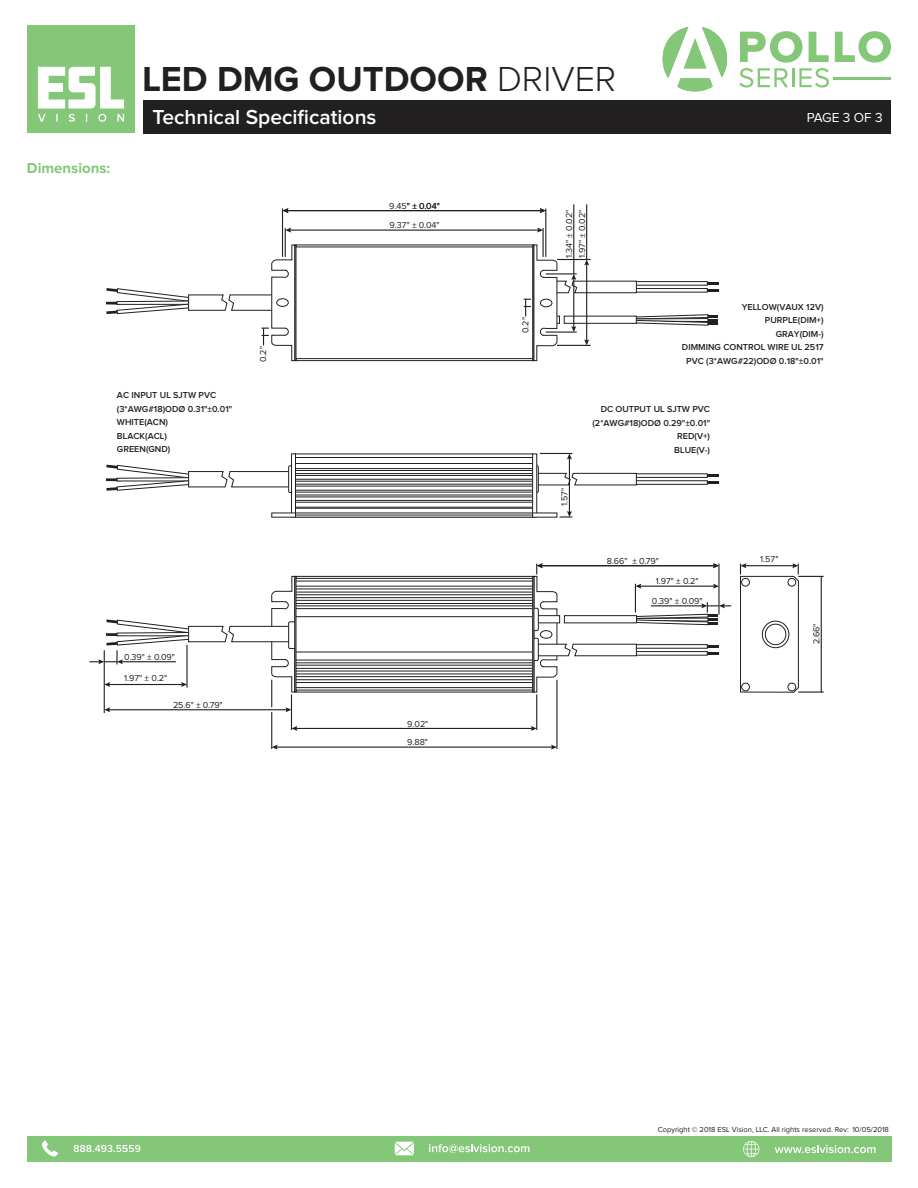
<style>
.page{position:relative;width:918px;height:1188px;background:#fff}
.page>*{position:absolute;margin:0;border:0;box-sizing:border-box;transform-origin:0 0}
.t1{font:700 36px "Proxima Nova";color:#221f20}
.t2{font:600 21px "Proxima Nova";color:#fff}
.t3{font:700 15px "Proxima Nova";color:#84c778}
.t4{font:13.5px "Proxima Nova";letter-spacing:-.02em;color:#fff}
.t5{font:600 9px/13.5px "Proxima Nova";color:#221f20;text-align:right}
.t6{font:9px/19.5px "Proxima Nova";color:#221f20}
.t7{font:7.5px "Proxima Nova";color:#221f20}
.s1{font-weight:300}
</style>
<div class="page">
<div style="left:27px;top:26px;width:108px;height:108px;background:#84c778"></div>
<svg style="left:38px;top:67px;width:86px;height:55px"></svg>
<div style="left:143px;top:100px;width:748px;height:34px;background:#221f20"></div>
<svg style="left:663px;top:27px;width:64px;height:64px"></svg>
<svg style="left:835px;top:31px;width:56px;height:32px"></svg>
<svg style="left:739px;top:31px;width:90px;height:57px"></svg>
<hr style="left:834px;top:77px;width:57px;height:2px;background:#84c778">
<div style="left:27px;top:1136px;width:864px;height:25px;background:#84c778"></div>
<svg style="left:42px;top:1140px;width:16px;height:17px"></svg>
<svg style="left:74px;top:1145px;width:66px;height:7px"></svg>
<svg style="left:395px;top:1142px;width:19px;height:13px"></svg>
<svg style="left:429px;top:1144px;width:100px;height:9px"></svg>
<svg style="left:743px;top:1141px;width:16px;height:16px"></svg>
<svg style="left:775px;top:1145px;width:101px;height:8px"></svg>
<div style="left:296px;top:358px;width:237px;height:3px;background:#fff;border:1px solid #221f20"></div>
<div style="left:295px;top:245px;width:1px;height:116px;background:#fff;border:1px solid #221f20"></div>
<svg style="left:106px;top:465px;width:185px;height:26px"></svg>
<div style="left:289px;top:466px;width:10px;height:26px;background:#fff"></div>
<div style="left:288px;top:466px;width:11px;height:27px;border:1px solid #221f20"></div>
<svg style="left:706px;top:474px;width:13px;height:10px"></svg>
<svg style="left:637px;top:474px;width:71px;height:4px"></svg>
<svg style="left:637px;top:481px;width:71px;height:4px"></svg>
<svg style="left:539px;top:473px;width:98px;height:12px"></svg>
<div style="left:528px;top:466px;width:11px;height:27px;border:1px solid #221f20"></div>
<svg style="left:291px;top:454px;width:246px;height:59px"></svg>
<svg style="left:272px;top:513px;width:285px;height:4px"></svg>
<hr style="left:295px;top:453px;width:1px;height:64px;background:#221f20">
<hr style="left:532px;top:453px;width:1px;height:64px;background:#221f20">
<hr style="left:296px;top:457px;width:237px;height:1px;background:#221f20">
<hr style="left:296px;top:500px;width:237px;height:1px;background:#221f20">
<hr style="left:296px;top:502px;width:237px;height:1px;background:#221f20">
<hr style="left:296px;top:507px;width:237px;height:1px;background:#221f20">
<hr style="left:296px;top:508px;width:237px;height:1px;background:#221f20">
<hr style="left:296px;top:515px;width:237px;height:1px;background:#221f20">
<hr style="left:296px;top:463px;width:237px;height:1px;background:#221f20">
<hr style="left:296px;top:468px;width:237px;height:1px;background:#221f20">
<hr style="left:296px;top:470px;width:237px;height:1px;background:#221f20">
<hr style="left:296px;top:473px;width:237px;height:1px;background:#221f20">
<hr style="left:296px;top:475px;width:237px;height:1px;background:#221f20">
<hr style="left:296px;top:479px;width:237px;height:1px;background:#221f20">
<hr style="left:296px;top:481px;width:237px;height:1px;background:#221f20">
<hr style="left:296px;top:484px;width:237px;height:1px;background:#221f20">
<hr style="left:296px;top:486px;width:237px;height:1px;background:#221f20">
<hr style="left:296px;top:490px;width:237px;height:1px;background:#221f20">
<hr style="left:296px;top:492px;width:237px;height:1px;background:#221f20">
<hr style="left:296px;top:495px;width:237px;height:1px;background:#221f20">
<hr style="left:296px;top:497px;width:237px;height:1px;background:#221f20">
<svg style="left:298px;top:580px;width:234px;height:110px"></svg>
<div style="left:296px;top:576px;width:237px;height:3px;background:#fff;border:1px solid #221f20"></div>
<hr style="left:296px;top:586px;width:237px;height:1px;background:#221f20">
<hr style="left:296px;top:581px;width:237px;height:1px;background:#221f20">
<hr style="left:296px;top:589px;width:237px;height:1px;background:#221f20">
<hr style="left:296px;top:592px;width:237px;height:1px;background:#221f20">
<hr style="left:296px;top:594px;width:237px;height:1px;background:#221f20">
<hr style="left:296px;top:597px;width:237px;height:1px;background:#221f20">
<hr style="left:296px;top:600px;width:237px;height:1px;background:#221f20">
<hr style="left:296px;top:605px;width:237px;height:1px;background:#221f20">
<hr style="left:296px;top:616px;width:237px;height:1px;background:#221f20">
<hr style="left:296px;top:603px;width:237px;height:1px;background:#221f20">
<hr style="left:296px;top:608px;width:237px;height:1px;background:#221f20">
<hr style="left:296px;top:682px;width:237px;height:1px;background:#221f20">
<hr style="left:296px;top:687px;width:237px;height:1px;background:#221f20">
<hr style="left:296px;top:679px;width:237px;height:1px;background:#221f20">
<hr style="left:296px;top:676px;width:237px;height:1px;background:#221f20">
<hr style="left:296px;top:674px;width:237px;height:1px;background:#221f20">
<hr style="left:296px;top:671px;width:237px;height:1px;background:#221f20">
<hr style="left:296px;top:668px;width:237px;height:1px;background:#221f20">
<hr style="left:296px;top:662px;width:237px;height:1px;background:#221f20">
<hr style="left:296px;top:652px;width:237px;height:1px;background:#221f20">
<hr style="left:296px;top:665px;width:237px;height:1px;background:#221f20">
<hr style="left:296px;top:660px;width:237px;height:1px;background:#221f20">
<div style="left:532px;top:576px;width:2px;height:116px;background:#fff;border:1px solid #221f20"></div>
<hr style="left:282px;top:208px;width:1px;height:49px;background:#221f20">
<hr style="left:545px;top:209px;width:1px;height:48px;background:#221f20">
<hr style="left:289px;top:230px;width:250px;height:1px;background:#221f20">
<hr style="left:287px;top:210px;width:255px;height:1px;background:#221f20">
<svg style="left:283px;top:208px;width:5px;height:5px"></svg>
<svg style="left:540px;top:208px;width:6px;height:5px"></svg>
<svg style="left:106px;top:228px;width:189px;height:133px"></svg>
<svg style="left:524px;top:228px;width:195px;height:133px"></svg>
<hr style="left:540px;top:453px;width:32px;height:1px;background:#221f20">
<hr style="left:569px;top:458px;width:1px;height:55px;background:#221f20">
<svg style="left:567px;top:454px;width:5px;height:5px"></svg>
<svg style="left:559px;top:511px;width:13px;height:7px"></svg>
<hr style="left:586px;top:204px;width:1px;height:56px;background:#221f20">
<hr style="left:573px;top:204px;width:1px;height:70px;background:#221f20">
<svg style="left:534px;top:563px;width:197px;height:129px"></svg>
<hr style="left:104px;top:650px;width:1px;height:63px;background:#221f20">
<hr style="left:291px;top:694px;width:1px;height:36px;background:#221f20">
<hr style="left:536px;top:694px;width:1px;height:36px;background:#221f20">
<hr style="left:271px;top:712px;width:1px;height:37px;background:#221f20">
<hr style="left:556px;top:680px;width:1px;height:69px;background:#221f20">
<hr style="left:276px;top:747px;width:277px;height:1px;background:#221f20">
<svg style="left:272px;top:745px;width:6px;height:5px"></svg>
<svg style="left:551px;top:745px;width:6px;height:5px"></svg>
<hr style="left:296px;top:728px;width:237px;height:1px;background:#221f20">
<svg style="left:292px;top:726px;width:5px;height:5px"></svg>
<svg style="left:531px;top:726px;width:6px;height:5px"></svg>
<svg style="left:740px;top:563px;width:84px;height:130px"></svg>
<hr style="left:821px;top:576px;width:1px;height:116px;background:#221f20">
<svg style="left:90px;top:576px;width:208px;height:136px"></svg>
<div style="left:742px;top:578px;width:7px;height:8px;background:#fff;border-radius:50%"></div>
<div style="left:741px;top:578px;width:9px;height:8px;border:1px solid #221f20;border-radius:50%"></div>
<div style="left:788px;top:578px;width:8px;height:8px;background:#fff;border-radius:50%"></div>
<div style="left:788px;top:578px;width:8px;height:8px;border:1px solid #221f20;border-radius:50%"></div>
<div style="left:742px;top:683px;width:7px;height:8px;background:#fff;border-radius:50%"></div>
<div style="left:741px;top:683px;width:9px;height:8px;border:1px solid #221f20;border-radius:50%"></div>
<div style="left:788px;top:683px;width:8px;height:8px;background:#fff;border-radius:50%"></div>
<div style="left:788px;top:683px;width:8px;height:8px;border:1px solid #221f20;border-radius:50%"></div>
<svg style="left:762px;top:621px;width:27px;height:27px"></svg>
<div style="left:762px;top:621px;width:27px;height:27px;border:1px solid #221f20;border-radius:50%"></div>
<div style="left:765px;top:624px;width:21px;height:21px;background:#fff;border-radius:50%"></div>
<div style="left:765px;top:624px;width:21px;height:21px;border:1px solid #221f20;border-radius:50%"></div>
<h1 class="t1" style="left:142px;top:59px;width:475px">LED DMG OUTDOOR <span class="s1">DRIVER</span></h1>
<h3 class="t3" style="left:27px;top:160px;width:85px">Dimensions:</h3>
<h2 class="t2" style="left:153px;top:105px;width:225px">Technical Specifications</h2>
<h3 class="t4" style="left:807px;top:110px;width:77px">PAGE 3 OF 3</h3>
<p class="t6" style="left:254px;top:362px;width:17px;rotate:-90deg">0.2"</p>
<p class="t6" style="left:389px;top:196px;width:52px">9.45" ± 0.04"<br>9.37" ± 0.04"</p>
<p class="t6" style="left:516px;top:333px;width:17px;rotate:-90deg">0.2"</p>
<p class="t6" style="left:563px;top:258px;width:50px;line-height:13px;rotate:-90deg">1.34" ± 0.02"<br>1.97" ± 0.02"</p>
<p class="t5" style="left:682px;top:300px;width:143px">YELLOW(VAUX 12V)<br>PURPLE(DIM+)<br>GRAY(DIM-)<br>DIMMING CONTROL WIRE UL 2517<br>PVC (3*AWG#22)ODØ 0.18"±0.01"</p>
<p class="t5" style="left:117px;top:389px;width:117px;text-align:left">AC INPUT UL SJTW PVC (3*AWG#18)ODØ 0.31"±0.01"<br>WHITE(ACN)<br>BLACK(ACL)<br>GREEN(GND)</p>
<p class="t6" style="left:124px;top:647px;width:52px">0.39" ± 0.09"</p>
<p class="t6" style="left:124px;top:669px;width:45px">1.97" ± 0.2"</p>
<p class="t6" style="left:173px;top:695px;width:51px">25.6" ± 0.79"</p>
<p class="t6" style="left:407px;top:714px;width:23px">9.02"</p>
<p class="t6" style="left:407px;top:733px;width:22px">9.88"</p>
<p class="t6" style="left:555px;top:506px;width:20px;rotate:-90deg">1.57"</p>
<p class="t5" style="left:592px;top:403px;width:119px">DC OUTPUT UL SJTW PVC (2*AWG#18)ODØ 0.29"±0.01"<br>RED(V+)<br>BLUE(V-)</p>
<p class="t6" style="left:607px;top:551px;width:54px">8.66" ± 0.79"</p>
<p class="t6" style="left:656px;top:571px;width:45px">1.97" ± 0.2"</p>
<p class="t6" style="left:652px;top:591px;width:52px">0.39" ± 0.09"</p>
<p class="t6" style="left:760px;top:550px;width:20px">1.57"</p>
<p class="t6" style="left:807px;top:644px;width:22px;rotate:-90deg">2.66"</p>
<p class="t7" style="left:852px;top:1125px;width:38px">10/05/2018</p>
<p class="t7" style="left:658px;top:1125px;width:192px">Copyright © 2018 ESL Vision, LLC. All rights reserved. Rev:</p>
</div>
